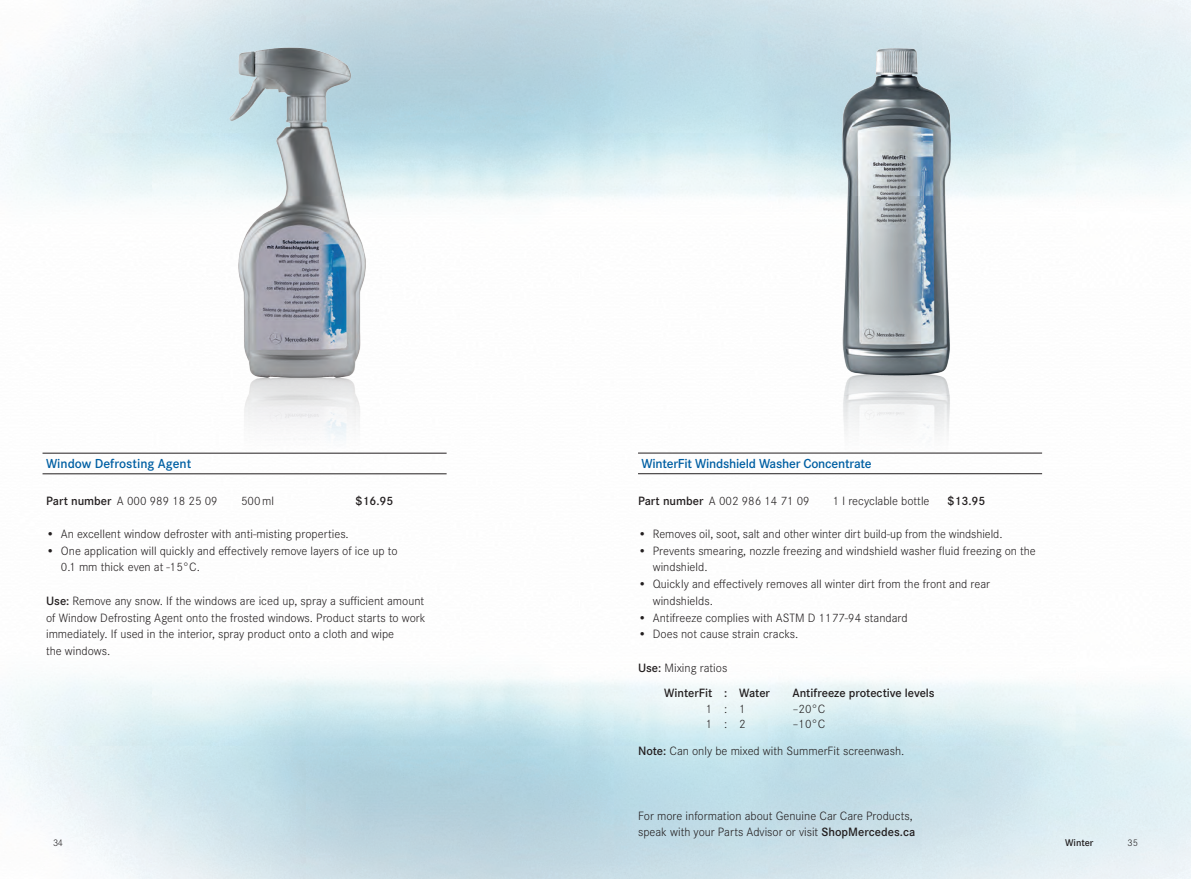
<style>
.page{position:relative;width:1191px;height:879px;background:#fff}
.page>*{position:absolute;margin:0;border:0;box-sizing:border-box;transform-origin:0 0}
.t1{font:600 13.62px "Daimler CS Pro";letter-spacing:-.015em;color:#005fa3}
.t2{font:300 12.5px/16.8px "Daimler CS Pro";color:#231f20}
.t3{font:600 12.5px/25.8px "Daimler CS Pro";color:#231f20}
.t4{font:600 10.25px "Daimler CS Pro";color:#231f20}
.t5{font:300 9.88px "Daimler CS Pro";color:#231f20}
.s1{font-weight:600}
.s2{font-weight:300}
</style>
<div class="page">
<img style="left:223px;top:43px;width:151px;height:410px">
<img style="left:767px;top:43px;width:249px;height:410px">
<hr style="left:43px;top:453px;width:403px;height:1px;background:#231f20">
<hr style="left:43px;top:473px;width:403px;height:1px;background:#231f20">
<hr style="left:638px;top:453px;width:404px;height:1px;background:#231f20">
<hr style="left:638px;top:473px;width:404px;height:1px;background:#231f20">
<p class="t1" style="left:46px;top:454px;width:147px">Window Defrosting Agent</p>
<p class="t2" style="left:46px;top:491px;width:173px"><span class="s1">Part number</span> A 000 989 18 25 09</p>
<p class="t2" style="left:241px;top:491px;width:34px">500 ml</p>
<p class="t3" style="left:356px;top:487px;width:39px">$16.95</p>
<p class="t2" style="left:46px;top:525px;width:304px">• An excellent window defroster with anti-misting properties.</p>
<p class="t2" style="left:61px;top:541px;width:338px;text-indent:-15px">• One application will quickly and effectively remove layers of ice up to<br>0.1 mm thick even at -15°C.</p>
<p class="t2" style="left:46px;top:591px;width:381px"><span class="s1">Use:</span> Remove any snow. If the windows are iced up, spray a sufficient amount of Window Defrosting Agent onto the frosted windows. Product starts to work immediately. If used in the interior, spray product onto a cloth and wipe<br>the windows.</p>
<p class="t1" style="left:641px;top:453px;width:231px">WinterFit Windshield Washer Concentrate</p>
<p class="t2" style="left:638px;top:491px;width:173px"><span class="s1">Part number</span> A 002 986 14 71 09</p>
<p class="t2" style="left:833px;top:491px;width:98px">1 l recyclable bottle</p>
<p class="t3" style="left:947px;top:487px;width:39px">$13.95</p>
<p class="t2" style="left:638px;top:525px;width:366px">• Removes oil, soot, salt and other winter dirt build-up from the windshield.</p>
<p class="t2" style="left:653px;top:541px;width:384px;text-indent:-15px">• Prevents smearing, nozzle freezing and windshield washer fluid freezing on the windshield.</p>
<p class="t2" style="left:653px;top:575px;width:339px;text-indent:-15px">• Quickly and effectively removes all winter dirt from the front and rear windshields.</p>
<p class="t2" style="left:638px;top:608px;width:271px">• Antifreeze complies with ASTM D 1177-94 standard</p>
<p class="t2" style="left:638px;top:625px;width:162px">• Does not cause strain cracks.</p>
<p class="t3" style="left:664px;top:654px;width:107px;text-indent:-26px">Use: <span class="s2">Mixing ratios<br></span>WinterFit : Water</p>
<p class="t3" style="left:792px;top:679px;width:144px">Antifreeze protective levels</p>
<p class="t2" style="left:706px;top:699px;width:41px">1:1</p>
<p class="t2" style="left:792px;top:699px;width:35px">–20°C</p>
<p class="t2" style="left:706px;top:715px;width:41px">1:2</p>
<p class="t2" style="left:638px;top:710px;width:268px;line-height:26.9px;text-indent:154px">–10°C<br><span class="s1">Note:</span> Can only be mixed with SummerFit screenwash.</p>
<p class="t2" style="left:638px;top:806px;width:279px">For more information about Genuine Car Care Products, speak with your Parts Advisor or visit <span class="s1">ShopMercedes.ca</span></p>
<p class="t5" style="left:53px;top:836px;width:11px">34</p>
<p class="t4" style="left:1065px;top:835px;width:30px">Winter</p>
<p class="t5" style="left:1127px;top:836px;width:12px">35</p>
</div>
